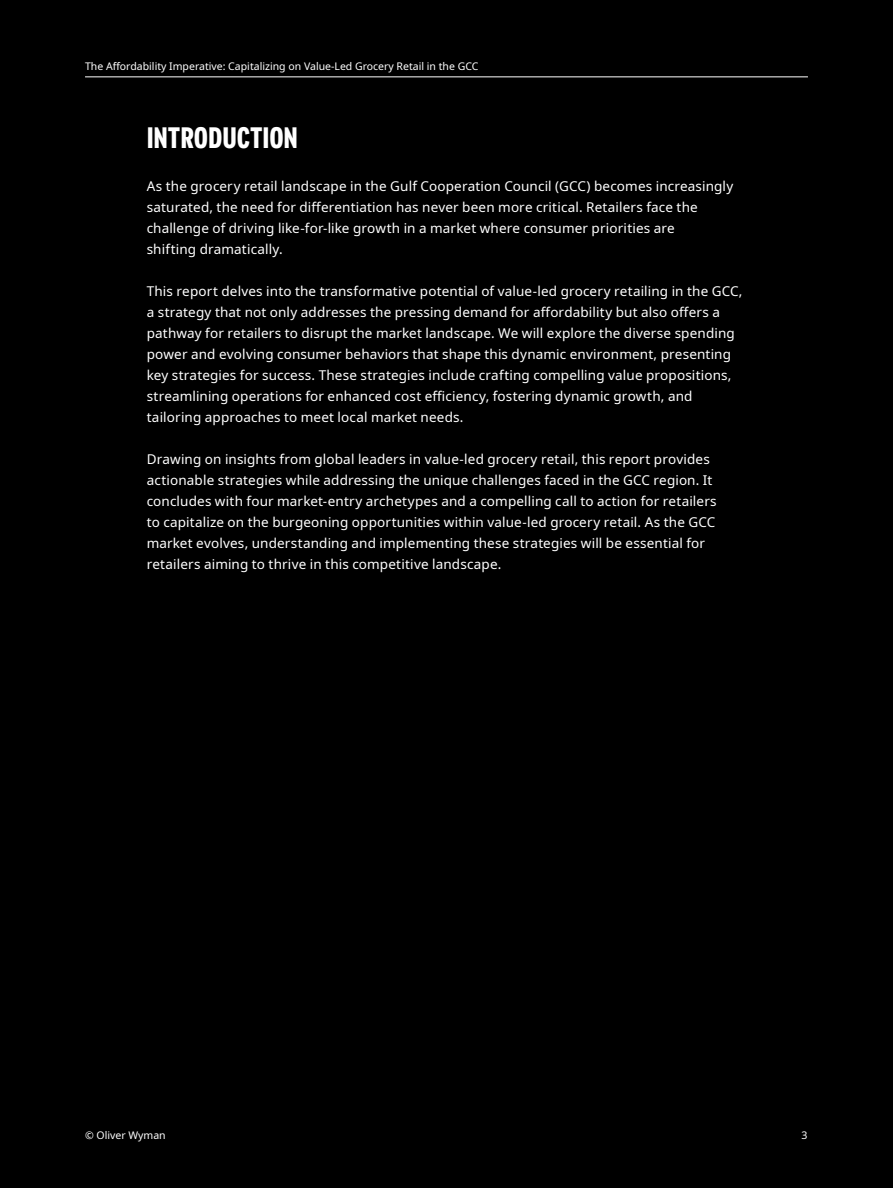
<style>
.page{position:relative;width:893px;height:1188px;background:#000}
.page>*{position:absolute;margin:0;border:0;box-sizing:border-box;transform-origin:0 0}
.t1{font:700 27px "MMC Display Condensed";letter-spacing:-.005em;color:#fff}
.t2{font:13.5px/21px "Noto Sans";letter-spacing:.01em;color:#fff}
.t3{font:10.5px "Noto Sans";color:#fff}
</style>
<div class="page">
<hr style="left:85px;top:76px;width:723px;height:1px;background:#fff">
<p class="t3" style="left:85px;top:59px;width:395px">The Affordability Imperative: Capitalizing on Value-Led Grocery Retail in the GCC</p>
<h1 class="t1" style="left:147px;top:119px;width:153px">INTRODUCTION</h1>
<p class="t2" style="left:147px;top:175px;width:588px">As the grocery retail landscape in the Gulf Cooperation Council (GCC) becomes increasingly saturated, the need for differentiation has never been more critical. Retailers face the challenge of driving like-for-like growth in a market where consumer priorities are<br>shifting dramatically.</p>
<p class="t2" style="left:147px;top:280px;width:597px">This report delves into the transformative potential of value-led grocery retailing in the GCC, a strategy that not only addresses the pressing demand for affordability but also offers a pathway for retailers to disrupt the market landscape. We will explore the diverse spending power and evolving consumer behaviors that shape this dynamic environment, presenting key strategies for success. These strategies include crafting compelling value propositions, streamlining operations for enhanced cost efficiency, fostering dynamic growth, and tailoring approaches to meet local market needs.</p>
<p class="t2" style="left:147px;top:448px;width:571px">Drawing on insights from global leaders in value-led grocery retail, this report provides actionable strategies while addressing the unique challenges faced in the GCC region. It concludes with four market-entry archetypes and a compelling call to action for retailers to capitalize on the burgeoning opportunities within value-led grocery retail. As the GCC market evolves, understanding and implementing these strategies will be essential for retailers aiming to thrive in this competitive landscape.</p>
<p class="t3" style="left:85px;top:1127px;width:82px">© Oliver Wyman</p>
<p class="t3" style="left:801px;top:1127px;width:8px">3</p>
</div>
